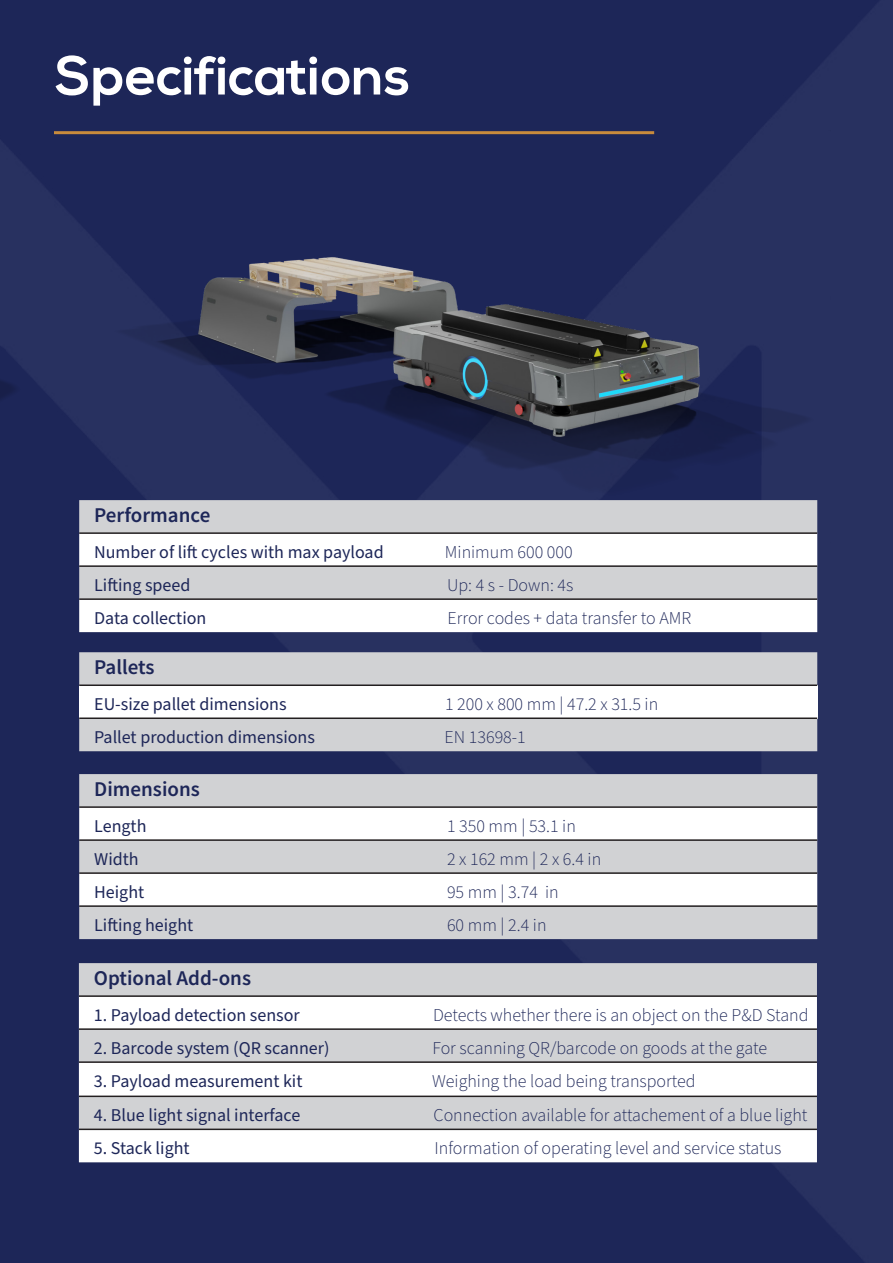
<style>
.page{position:relative;width:893px;height:1263px;background:#fff}
.page>*{position:absolute;margin:0;border:0;box-sizing:border-box;transform-origin:0 0}
.t1{font:700 54px "Nexa";color:#fff}
.t2{font:600 21px "Source Sans Pro";color:#1d2658}
.t3{font:300 18px "Source Sans Pro";color:#1d2658}
.t4{font:18px "Source Sans Pro";color:#1d2658}
</style>
<div class="page">
<img style="left:0;top:0;width:893px;height:1263px">
<img style="left:0;top:136px;width:1px;height:1073px">
<hr style="left:54px;top:131px;width:600px;height:3px;background:#c88b3c">
<div style="left:79px;top:774px;width:738px;height:165px;background:#d1d2d4"></div>
<svg style="left:79px;top:808px;width:738px;height:97px"></svg>
<hr style="left:79px;top:806px;width:738px;height:2px;background:#231f20">
<hr style="left:79px;top:839px;width:738px;height:2px;background:#231f20">
<hr style="left:79px;top:872px;width:738px;height:2px;background:#231f20">
<hr style="left:79px;top:905px;width:738px;height:2px;background:#231f20">
<svg style="left:79px;top:534px;width:738px;height:98px"></svg>
<hr style="left:79px;top:532px;width:738px;height:2px;background:#231f20">
<hr style="left:79px;top:565px;width:738px;height:2px;background:#231f20">
<hr style="left:79px;top:598px;width:738px;height:2px;background:#231f20">
<div style="left:79px;top:652px;width:738px;height:99px;background:#d1d2d4"></div>
<div style="left:79px;top:685px;width:738px;height:33px;background:#fff"></div>
<hr style="left:79px;top:684px;width:738px;height:2px;background:#231f20">
<hr style="left:79px;top:717px;width:738px;height:2px;background:#231f20">
<div style="left:0;top:185px;width:36px;height:355px;background:#21295a"></div>
<img style="left:95px;top:130px;width:735px;height:414px">
<div style="left:79px;top:963px;width:738px;height:32px;background:#d1d2d4"></div>
<svg style="left:79px;top:997px;width:738px;height:165px"></svg>
<hr style="left:79px;top:995px;width:738px;height:2px;background:#231f20">
<hr style="left:79px;top:1028px;width:738px;height:2px;background:#231f20">
<hr style="left:79px;top:1061px;width:738px;height:2px;background:#231f20">
<hr style="left:79px;top:1095px;width:738px;height:2px;background:#231f20">
<hr style="left:79px;top:1128px;width:738px;height:2px;background:#231f20">
<p class="t1" style="left:55px;top:45px;width:357px">Specifications</p>
<p class="t2" style="left:94px;top:501px;width:118px">Performance</p>
<p class="t4" style="left:94px;top:539px;width:291px">Number of lift cycles with max payload</p>
<p class="t3" style="left:445px;top:539px;width:129px">Minimum 600 000</p>
<p class="t4" style="left:94px;top:572px;width:98px">Lifting speed</p>
<p class="t3" style="left:447px;top:572px;width:128px">Up: 4 s - Down: 4s</p>
<p class="t4" style="left:94px;top:605px;width:114px">Data collection</p>
<p class="t3" style="left:448px;top:605px;width:245px">Error codes + data transfer to AMR</p>
<p class="t2" style="left:94px;top:653px;width:62px">Pallets</p>
<p class="t4" style="left:94px;top:692px;width:194px">EU-size pallet dimensions</p>
<p class="t3" style="left:445px;top:692px;width:215px">1 200 x 800 mm | 47.2 x 31.5 in</p>
<p class="t4" style="left:94px;top:725px;width:222px">Pallet production dimensions</p>
<p class="t3" style="left:445px;top:725px;width:83px">EN 13698-1</p>
<p class="t2" style="left:94px;top:775px;width:107px">Dimensions</p>
<p class="t4" style="left:94px;top:813px;width:54px">Length</p>
<p class="t3" style="left:447px;top:813px;width:130px">1 350 mm | 53.1 in</p>
<p class="t4" style="left:94px;top:846px;width:46px">Width</p>
<p class="t3" style="left:447px;top:846px;width:156px">2 x 162 mm | 2 x 6.4 in</p>
<p class="t4" style="left:94px;top:879px;width:52px">Height</p>
<p class="t3" style="left:447px;top:879px;width:113px">95 mm | 3.74 in</p>
<p class="t4" style="left:94px;top:912px;width:101px">Lifting height</p>
<p class="t3" style="left:447px;top:912px;width:101px">60 mm | 2.4 in</p>
<p class="t2" style="left:94px;top:964px;width:159px">Optional Add-ons</p>
<p class="t4" style="left:94px;top:1002px;width:207px">1. Payload detection sensor</p>
<p class="t3" style="left:433px;top:1002px;width:377px">Detects whether there is an object on the P&amp;D Stand</p>
<p class="t4" style="left:94px;top:1035px;width:237px">2. Barcode system (QR scanner)</p>
<p class="t3" style="left:432px;top:1035px;width:336px">For scanning QR/barcode on goods at the gate</p>
<p class="t4" style="left:94px;top:1068px;width:210px">3. Payload measurement kit</p>
<p class="t3" style="left:432px;top:1068px;width:265px">Weighing the load being transported</p>
<p class="t4" style="left:94px;top:1103px;width:208px">4. Blue light signal interface</p>
<p class="t3" style="left:434px;top:1103px;width:375px">Connection available for attachement of a blue light</p>
<p class="t4" style="left:94px;top:1136px;width:97px">5. Stack light</p>
<p class="t3" style="left:434px;top:1136px;width:349px">Information of operating level and service status</p>
</div>
